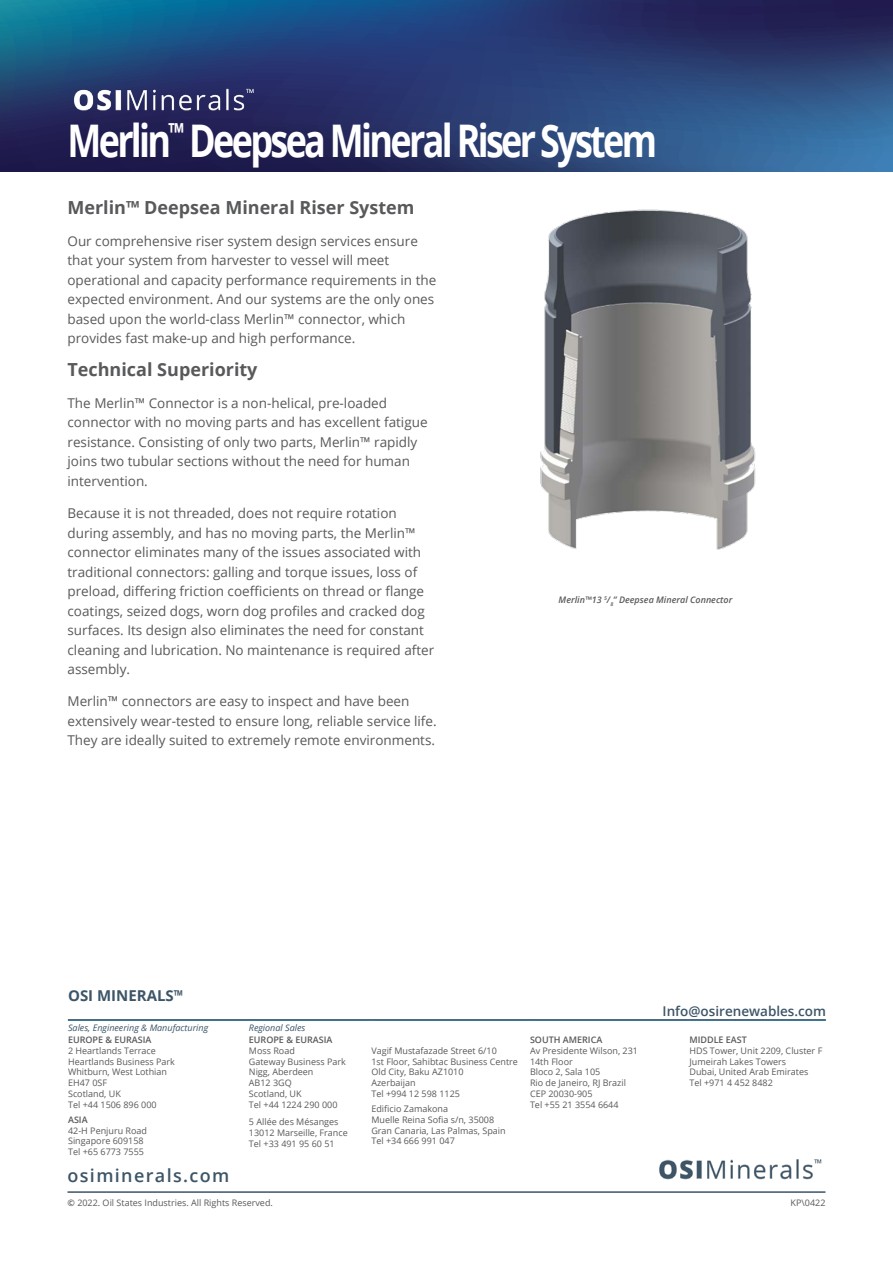
<style>
.page{position:relative;width:893px;height:1263px;background:#fff}
.page>*{position:absolute;margin:0;border:0;box-sizing:border-box;transform-origin:0 0}
.t1{font:700 45px "Open Sans";letter-spacing:-.075em;color:#fff;scale:.8 1}
.t2{font:700 18px "Open Sans";color:#58595b}
.t3{font:600 18px "Open Sans";letter-spacing:.075em;color:#3d5567}
.t4{font:700 15px "Open Sans";color:#3d5567}
.t5{font:13.5px/19.5px "Open Sans";color:#58595b}
.t6{font:600 13.5px "Open Sans";color:#3d5567}
.t7{font:9px/10.8px "Open Sans";color:#58595b}
.t8{font:600 9px "Open Sans";color:#58595b}
.t9{font:italic 9px "Open Sans";color:#3d5567}
.t10{font:italic 600 9px "Open Sans";color:#58595b}
.s1{font-weight:600}
</style>
<div class="page">
<svg style="left:0;top:0;width:893px;height:171px;background:#254175"></svg>
<img style="left:67px;top:85px;width:192px;height:29px">
<img style="left:540px;top:209px;width:216px;height:341px">
<hr style="left:68px;top:1191px;width:757px;height:2px;background:#3d5567">
<img style="left:659px;top:1159px;width:163px;height:21px">
<hr style="left:68px;top:1019px;width:758px;height:2px;background:#3d5567">
<h1 class="t1" style="left:68px;top:109px;width:738px">Merlin<sup>™</sup> Deepsea Mineral Riser System</h1>
<h2 class="t2" style="left:68px;top:194px;width:349px">Merlin™ Deepsea Mineral Riser System</h2>
<p class="t5" style="left:68px;top:231px;width:370px">Our comprehensive riser system design services ensure that your system from harvester to vessel will meet operational and capacity performance requirements in the expected environment. And our systems are the only ones based upon the world-class Merlin™ connector, which provides fast make-up and high performance.</p>
<h2 class="t2" style="left:68px;top:356px;width:192px">Technical Superiority</h2>
<p class="t5" style="left:68px;top:393px;width:362px">The Merlin™ Connector is a non-helical, pre-loaded connector with no moving parts and has excellent fatigue resistance. Consisting of only two parts, Merlin™ rapidly joins two tubular sections without the need for human intervention.</p>
<p class="t5" style="left:68px;top:503px;width:368px">Because it is not threaded, does not require rotation during assembly, and has no moving parts, the Merlin™ connector eliminates many of the issues associated with traditional connectors: galling and torque issues, loss of preload, differing friction coefficients on thread or flange coatings, seized dogs, worn dog profiles and cracked dog surfaces. Its design also eliminates the need for constant cleaning and lubrication. No maintenance is required after assembly.</p>
<p class="t5" style="left:68px;top:691px;width:371px">Merlin™ connectors are easy to inspect and have been extensively wear-tested to ensure long, reliable service life.<br>They are ideally suited to extremely remote environments.</p>
<p class="t10" style="left:559px;top:593px;width:175px">Merlin™13 <sup>5</sup>/<sub>8</sub>” Deepsea Mineral Connector</p>
<p class="t4" style="left:68px;top:985px;width:116px">OSI MINERALS™</p>
<p class="t6" style="left:663px;top:1002px;width:165px">Info@osirenewables.com</p>
<p class="t9" style="left:68px;top:1022px;width:142px">Sales, Engineering &amp; Manufacturing</p>
<p class="t9" style="left:249px;top:1022px;width:58px">Regional Sales</p>
<p class="t8" style="left:68px;top:1033px;width:85px">EUROPE &amp; EURASIA</p>
<p class="t8" style="left:249px;top:1033px;width:85px">EUROPE &amp; EURASIA</p>
<p class="t8" style="left:530px;top:1033px;width:74px">SOUTH AMERICA</p>
<p class="t8" style="left:689px;top:1033px;width:59px">MIDDLE EAST</p>
<p class="t7" style="left:68px;top:1045px;width:108px">2 Heartlands Terrace<br>Heartlands Business Park<br>Whitburn, West Lothian<br>EH47 0SF<br>Scotland, UK<br>Tel +44 1506 896 000</p>
<p class="t8" style="left:68px;top:1113px;width:21px">ASIA</p>
<p class="t7" style="left:68px;top:1125px;width:81px">42-H Penjuru Road<br>Singapore 609158<br>Tel +65 6773 7555</p>
<p class="t7" style="left:371px;top:1045px;width:148px">Vagif Mustafazade Street 6/10<br>1st Floor, Sahibtac Business Centre<br>Old City, Baku AZ1010<br>Azerbaijan<br>Tel +994 12 598 1125</p>
<p class="t7" style="left:371px;top:1103px;width:136px">Edificio Zamakona<br>Muelle Reina Sofia s/n, 35008<br>Gran Canaria, Las Palmas, Spain<br>Tel +34 666 991 047</p>
<p class="t7" style="left:249px;top:1045px;width:98px">Moss Road<br>Gateway Business Park<br>Nigg, Aberdeen<br>AB12 3GQ<br>Scotland, UK<br>Tel +44 1224 290 000</p>
<p class="t7" style="left:249px;top:1116px;width:100px">5 Allée des Mésanges<br>13012 Marseille, France<br>Tel +33 491 95 60 51</p>
<p class="t7" style="left:530px;top:1045px;width:110px">Av Presidente Wilson, 231<br>14th Floor<br>Bloco 2, Sala 105<br>Rio de Janeiro, RJ Brazil<br>CEP 20030-905<br>Tel +55 21 3554 6644</p>
<p class="t7" style="left:689px;top:1045px;width:134px">HDS Tower, Unit 2209, Cluster F<br>Jumeirah Lakes Towers<br>Dubai, United Arab Emirates<br>Tel +971 4 452 8482</p>
<h2 class="t3" style="left:68px;top:1163px;width:163px">osiminerals.com</h2>
<p class="t7" style="left:68px;top:1197px;width:207px"><span class="s1">©</span> 2022. Oil States Industries. All Rights Reserved.</p>
<p class="t7" style="left:791px;top:1197px;width:36px">KP\0422</p>
</div>
